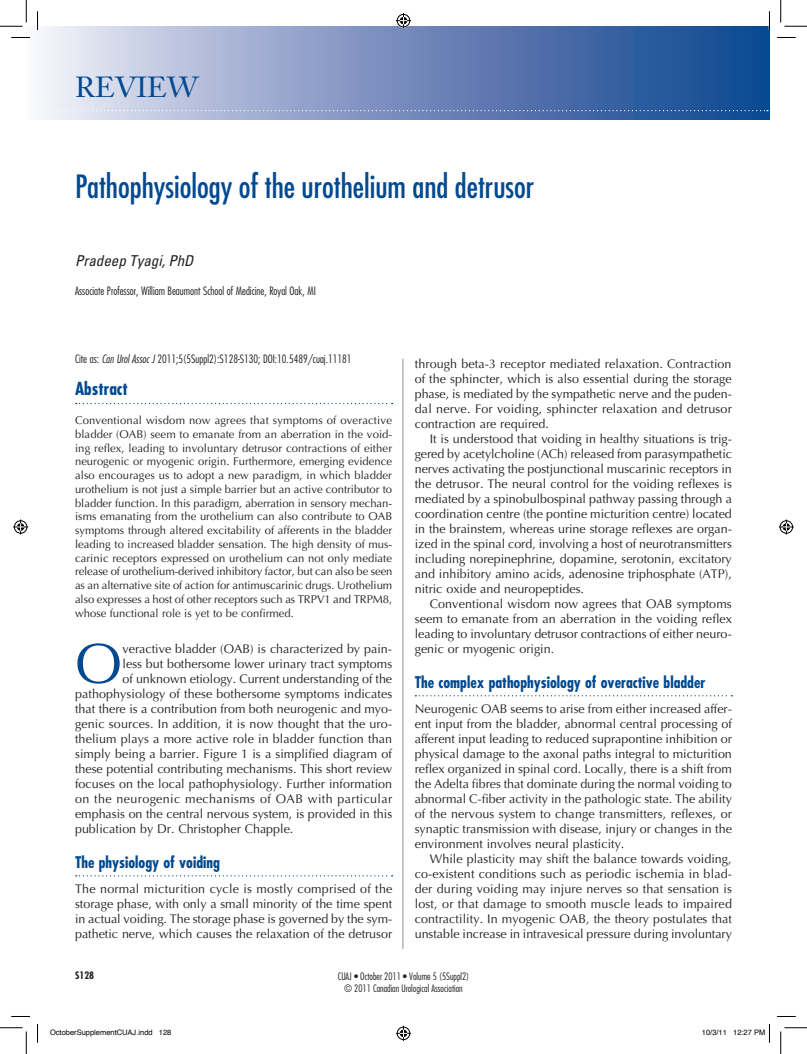
<style>
.page{position:relative;width:807px;height:1054px;background:#fff}
.page>*{position:absolute;margin:0;border:0;box-sizing:border-box;transform-origin:0 0}
.t1{font:56.25px "Optima";color:#014990}
.t2{font:condensed 31.25px "Futura";color:#014990}
.t3{font:28.75px "Janson Text";color:#014990}
.t4{font:700 condensed 17.5px "Futura";color:#014990}
.t5{font:700 condensed 15.62px "Futura";color:#014990}
.t6{font:italic condensed 15px "Univers";color:#231f20}
.t7{font:12.5px/15px "Optima";color:#231f20;text-align:justify}
.t8{font:12.5px "Optima";letter-spacing:.03em;color:#231f20}
.t9{font:11.25px/13.8px "Optima";color:#231f20;text-align:justify}
.t10{font:300 condensed 11.25px "Futura";color:#231f20}
.t11{font:300 condensed 10px/12px "Futura";color:#231f20;text-align:center}
.t12{font:700 condensed 10px "Futura";color:#231f20}
.t13{font:7.5px "Helvetica";color:#000}
.s1{font-style:italic}
</style>
<div class="page">
<svg style="left:30px;top:26px;width:739px;height:93px"></svg>
<svg style="left:30px;top:110px;width:737px;height:1px"></svg>
<hr style="left:402px;top:359px;width:1px;height:590px;background:#231f20">
<svg style="left:76px;top:403px;width:316px;height:1px"></svg>
<svg style="left:76px;top:875px;width:316px;height:1px"></svg>
<svg style="left:415px;top:695px;width:317px;height:1px"></svg>
<svg style="left:11px;top:37px;width:19px;height:1px"></svg>
<svg style="left:777px;top:37px;width:18px;height:1px"></svg>
<svg style="left:11px;top:1016px;width:19px;height:1px"></svg>
<svg style="left:777px;top:1016px;width:18px;height:1px"></svg>
<svg style="left:37px;top:11px;width:1px;height:19px"></svg>
<svg style="left:37px;top:1024px;width:1px;height:18px"></svg>
<svg style="left:768px;top:11px;width:2px;height:19px"></svg>
<svg style="left:0;top:0;width:27px;height:27px"></svg>
<svg style="left:0;top:1027px;width:27px;height:27px"></svg>
<svg style="left:780px;top:0;width:26px;height:27px"></svg>
<svg style="left:780px;top:1027px;width:26px;height:27px"></svg>
<svg style="left:396px;top:13px;width:15px;height:15px"></svg>
<svg style="left:396px;top:1026px;width:15px;height:15px"></svg>
<svg style="left:13px;top:519px;width:15px;height:15px"></svg>
<svg style="left:778px;top:519px;width:15px;height:15px"></svg>
<svg style="left:769px;top:1024px;width:1px;height:18px"></svg>
<h3 class="t3" style="left:75px;top:69px;width:124px">REVIEW</h3>
<h2 class="t2" style="left:75px;top:167px;width:460px">Pathophysiology of the urothelium and detrusor</h2>
<p class="t6" style="left:75px;top:251px;width:120px">Pradeep Tyagi, PhD</p>
<p class="t10" style="left:75px;top:283px;width:242px">Associate Professor, William Beaumont School of Medicine, Royal Oak, MI</p>
<p class="t10" style="left:75px;top:352px;width:278px">Cite as: <span class="s1">Can Urol Assoc J</span> 2011;5(5Suppl2):S128-S130; DOI:10.5489/cuaj.11181</p>
<h3 class="t4" style="left:75px;top:378px;width:54px">Abstract</h3>
<p class="t9" style="left:75px;top:414px;width:319px">Conventional wisdom now agrees that symptoms of overactive bladder (OAB) seem to emanate from an aberration in the void&shy;ing reflex, leading to involuntary detrusor contractions of either neurogenic or myogenic origin. Furthermore, emerging evidence also encourages us to adopt a new paradigm, in which bladder urothelium is not just a simple barrier but an active contributor to bladder function. In this paradigm, aberration in sensory mechan&shy;isms emanating from the urothelium can also contribute to OAB symptoms through altered excitability of afferents in the bladder leading to increased bladder sensation. The high density of mus&shy;carinic receptors expressed on urothelium can not only mediate release of urothelium-derived inhibitory factor, but can also be seen as an alternative site of action for antimuscarinic drugs. Urothelium also expresses a host of other receptors such as TRPV1 and TRPM8, whose functional role is yet to be confirmed.</p>
<h1 class="t1" style="left:75px;top:631px;width:48px">O</h1>
<p class="t7" style="left:122px;top:641px;width:271px">veractive bladder (OAB) is characterized by pain-</p>
<p class="t7" style="left:122px;top:656px;width:271px">less but bothersome lower urinary tract symptoms</p>
<p class="t7" style="left:122px;top:671px;width:271px">of unknown etiology. Current understanding of the</p>
<p class="t7" style="left:75px;top:686px;width:319px">pathophysiology of these bothersome symptoms indicates</p>
<p class="t7" style="left:75px;top:701px;width:318px">that there is a contribution from both neurogenic and myo-</p>
<p class="t7" style="left:75px;top:716px;width:318px">genic sources. In addition, it is now thought that the uro-</p>
<p class="t7" style="left:75px;top:731px;width:318px">thelium plays a more active role in bladder function than</p>
<p class="t7" style="left:75px;top:746px;width:318px">simply being a barrier. Figure 1 is a simplified diagram of</p>
<p class="t7" style="left:75px;top:761px;width:318px">these potential contributing mechanisms. This short review</p>
<p class="t7" style="left:75px;top:776px;width:318px">focuses on the local pathophysiology. Further information</p>
<p class="t8" style="left:75px;top:791px;width:318px">on the neurogenic mechanisms of OAB with particular</p>
<p class="t7" style="left:75px;top:806px;width:318px">emphasis on the central nervous system, is provided in this</p>
<p class="t7" style="left:75px;top:821px;width:220px">publication by Dr. Christopher Chapple.</p>
<p class="t5" style="left:75px;top:852px;width:146px">The physiology of voiding</p>
<p class="t7" style="left:75px;top:881px;width:319px">The normal micturition cycle is mostly comprised of the storage phase, with only a small minority of the time spent in actual voiding. The storage phase is governed by the sym&shy;pathetic nerve, which causes the relaxation of the detrusor</p>
<p class="t7" style="left:414px;top:356px;width:318px">through beta-3 receptor mediated relaxation. Contraction of the sphincter, which is also essential during the storage phase, is mediated by the sympathetic nerve and the puden&shy;dal nerve. For voiding, sphincter relaxation and detrusor contraction are required.</p>
<p class="t7" style="left:414px;top:431px;width:318px;text-indent:15px">It is understood that voiding in healthy situations is trig&shy;gered by acetylcholine (ACh) released from parasympathetic nerves activating the postjunctional muscarinic receptors in the detrusor. The neural control for the voiding reflexes is mediated by a spinobulbospinal pathway passing through a coordination centre (the pontine micturition centre) located in the brainstem, whereas urine storage reflexes are organ&shy;ized in the spinal cord, involving a host of neurotransmitters including norepinephrine, dopamine, serotonin, excitatory and inhibitory amino acids, adenosine triphosphate (ATP), nitric oxide and neuropeptides.</p>
<p class="t7" style="left:414px;top:596px;width:319px;text-indent:15px">Conventional wisdom now agrees that OAB symptoms seem to emanate from an aberration in the voiding reflex leading to involuntary detrusor contractions of either neuro&shy;genic or myogenic origin.</p>
<p class="t5" style="left:414px;top:672px;width:292px">The complex pathophysiology of overactive bladder</p>
<p class="t7" style="left:414px;top:701px;width:318px">Neurogenic OAB seems to arise from either increased affer&shy;ent input from the bladder, abnormal central processing of afferent input leading to reduced suprapontine inhibition or physical damage to the axonal paths integral to micturition reflex organized in spinal cord. Locally, there is a shift from the Adelta fibres that dominate during the normal voiding to abnormal C-fiber activity in the pathologic state. The ability of the nervous system to change transmitters, reflexes, or synaptic transmission with disease, injury or changes in the environment involves neural plasticity.</p>
<p class="t7" style="left:414px;top:851px;width:319px;text-indent:15px">While plasticity may shift the balance towards voiding, co-existent conditions such as periodic ischemia in blad&shy;der during voiding may injure nerves so that sensation is lost, or that damage to smooth muscle leads to impaired contractility. In myogenic OAB, the theory postulates that unstable increase in intravesical pressure during involuntary</p>
<p class="t12" style="left:75px;top:969px;width:21px">S128</p>
<p class="t11" style="left:337px;top:970px;width:133px">CUAJ • October 2011 • Volume 5 (5Suppl2) © 2011 Canadian Urological Association</p>
<p class="t13" style="left:50px;top:1027px;width:123px">OctoberSupplementCUAJ.indd 128</p>
<p class="t13" style="left:701px;top:1027px;width:65px">10/3/11 12:27 PM</p>
</div>
